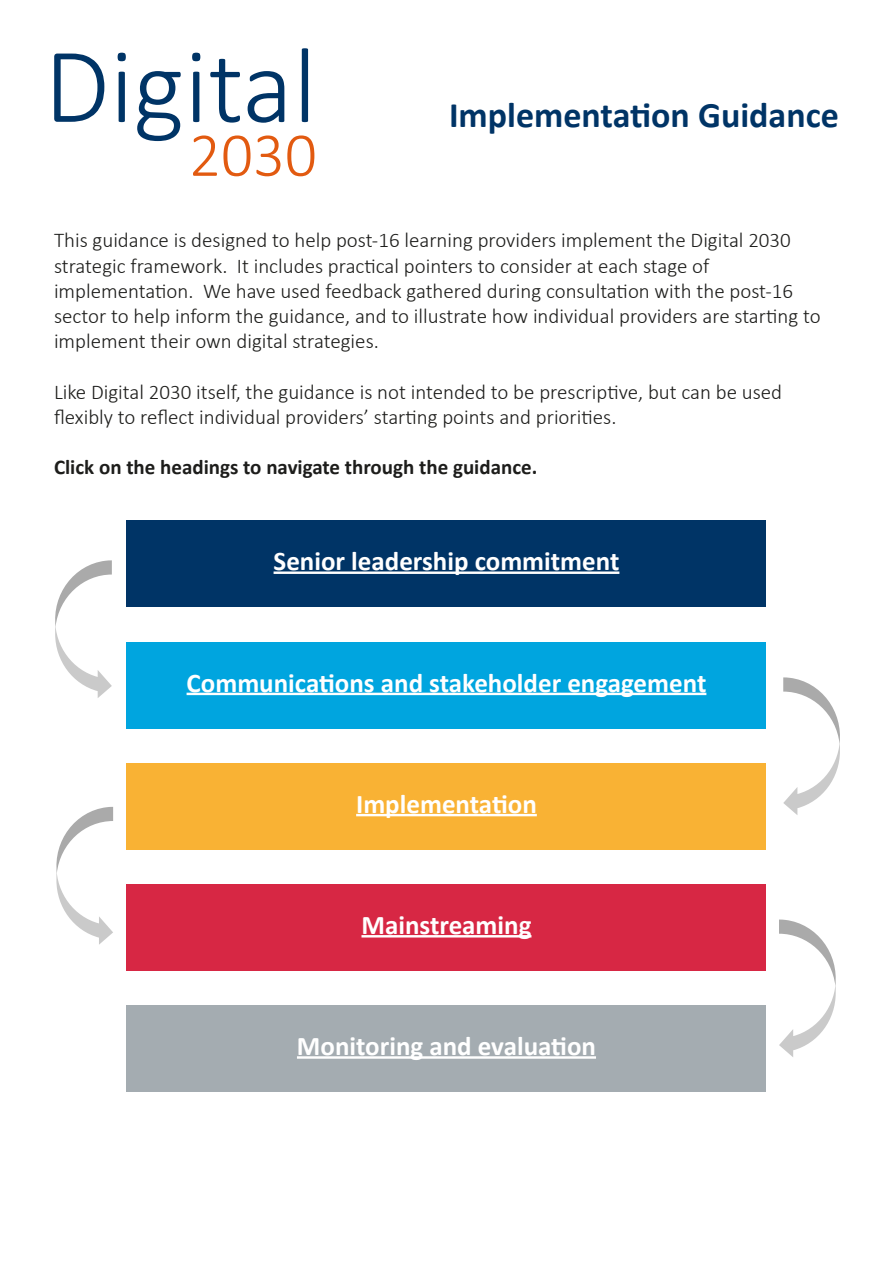
<style>
.page{position:relative;width:893px;height:1263px;background:#fff}
.page>*{position:absolute;margin:0;border:0;box-sizing:border-box;transform-origin:0 0}
.t1{font:300 108px "Calibri";color:#003466}
.t2{font:300 63px "Calibri";color:#e25a10}
.t3{font:700 36px "Calibri";color:#003466}
.t4{font:700 27px "Calibri";color:#fff}
.t5{font:300 21px/25.2px "Calibri";color:#1d1d1b}
.t6{font:700 21px "Calibri";color:#1d1d1b}
</style>
<div class="page">
<div style="left:127px;top:521px;width:639px;height:86px;background:#003466"></div>
<hr style="left:274px;top:571px;width:345px;height:3px;background:#fff">
<div style="left:127px;top:642px;width:639px;height:86px;background:#00a5df"></div>
<hr style="left:187px;top:693px;width:519px;height:2px;background:#fff">
<div style="left:127px;top:763px;width:639px;height:86px;background:#f9b234"></div>
<hr style="left:356px;top:814px;width:181px;height:2px;background:#fff">
<div style="left:127px;top:884px;width:639px;height:87px;background:#d72744"></div>
<hr style="left:361px;top:935px;width:170px;height:2px;background:#fff">
<div style="left:127px;top:1006px;width:639px;height:86px;background:#a4acb1"></div>
<hr style="left:297px;top:1056px;width:299px;height:3px;background:#fff">
<svg style="left:55px;top:560px;width:57px;height:138px"></svg>
<svg style="left:783px;top:677px;width:57px;height:138px"></svg>
<svg style="left:56px;top:807px;width:57px;height:138px"></svg>
<svg style="left:779px;top:919px;width:57px;height:138px"></svg>
<h1 class="t1" style="left:44px;top:19px;width:274px">Digital</h1>
<h2 class="t2" style="left:189px;top:116px;width:129px">2030</h2>
<h3 class="t3" style="left:449px;top:92px;width:391px">Implementation Guidance</h3>
<p class="t5" style="left:54px;top:227px;width:768px">This guidance is designed to help post-16 learning providers implement the Digital 2030 strategic framework. It includes practical pointers to consider at each stage of implementation. We have used feedback gathered during consultation with the post-16 sector to help inform the guidance, and to illustrate how individual providers are starting to implement their own digital strategies.</p>
<p class="t5" style="left:54px;top:378px;width:730px">Like Digital 2030 itself, the guidance is not intended to be prescriptive, but can be used flexibly to reflect individual providers’ starting points and priorities.</p>
<p class="t6" style="left:54px;top:454px;width:485px">Click on the headings to navigate through the guidance.</p>
<p class="t4" style="left:274px;top:544px;width:347px">Senior leadership commitment</p>
<p class="t4" style="left:187px;top:665px;width:521px">Communications and stakeholder engagement</p>
<p class="t4" style="left:356px;top:786px;width:182px">Implementation</p>
<p class="t4" style="left:361px;top:908px;width:171px">Mainstreaming</p>
<p class="t4" style="left:297px;top:1029px;width:301px">Monitoring and evaluation</p>
</div>
